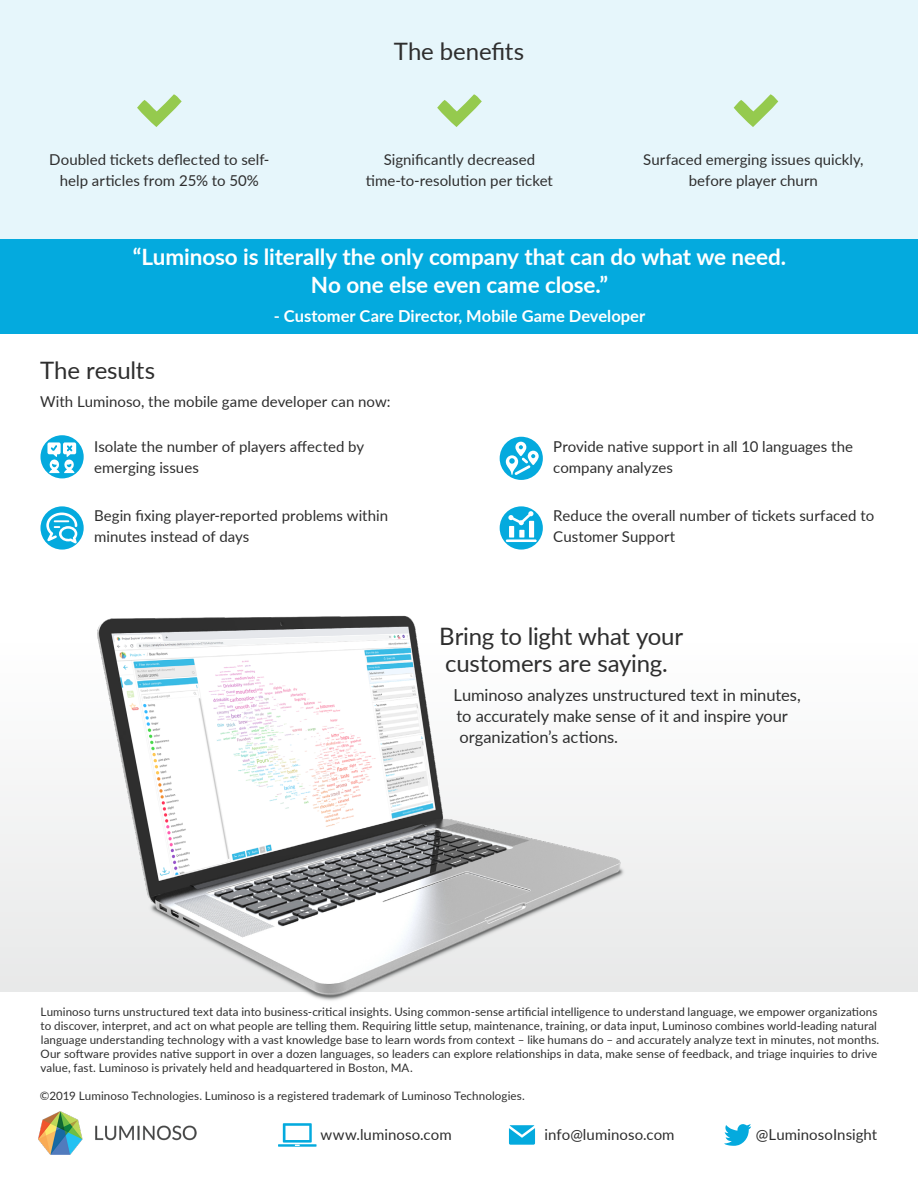
<style>
.page{position:relative;width:918px;height:1188px;background:#fff}
.page>*{position:absolute;margin:0;border:0;box-sizing:border-box;transform-origin:0 0}
.t1{font:24px/27px "Lato";letter-spacing:-.01em;color:#2e2e2e}
.t2{font:700 22.5px/28.5px "Lato";letter-spacing:-.005em;color:#fff;text-align:center}
.t3{font:16.5px/21px "Lato";letter-spacing:-.005em;color:#2e2e2e}
.t4{font:700 16.5px "Lato";color:#fff}
.t5{font:15px/21px "Lato";letter-spacing:.005em;color:#2e2e2e}
.t6{font:11.7px/14px "Lato";letter-spacing:.01em;color:#2e2e2e}
</style>
<div class="page">
<div style="left:0;top:0;width:918px;height:260px;background:#e6f6fb"></div>
<div style="left:0;top:618px;width:918px;height:374px;background:#f4f4f4"></div>
<div style="left:0;top:239px;width:918px;height:95px;background:#04aade"></div>
<img style="left:84px;top:615px;width:543px;height:386px">
<img style="left:38px;top:1112px;width:158px;height:43px">
<hr style="left:278px;top:1144px;width:39px;height:3px;background:#04aade">
<svg style="left:283px;top:1123px;width:29px;height:23px"></svg>
<svg style="left:509px;top:1125px;width:26px;height:20px"></svg>
<svg style="left:724px;top:1124px;width:27px;height:22px"></svg>
<svg style="left:137px;top:94px;width:45px;height:33px"></svg>
<svg style="left:437px;top:94px;width:45px;height:33px"></svg>
<svg style="left:734px;top:94px;width:44px;height:33px"></svg>
<div style="left:500px;top:437px;width:43px;height:43px;background:#04aade;border-radius:50%"></div>
<svg style="left:40px;top:506px;width:44px;height:44px"></svg>
<div style="left:500px;top:506px;width:43px;height:44px;background:#04aade;border-radius:50%"></div>
<svg style="left:40px;top:435px;width:44px;height:43px"></svg>
<svg style="left:506px;top:442px;width:33px;height:33px"></svg>
<svg style="left:47px;top:442px;width:29px;height:31px"></svg>
<svg style="left:46px;top:513px;width:31px;height:31px"></svg>
<div style="left:509px;top:526px;width:5px;height:12px;background:#fff"></div>
<div style="left:519px;top:530px;width:5px;height:8px;background:#fff"></div>
<div style="left:529px;top:521px;width:5px;height:17px;background:#fff"></div>
<hr style="left:506px;top:539px;width:31px;height:3px;background:#fff">
<svg style="left:508px;top:511px;width:25px;height:14px"></svg>
<h1 class="t1" style="left:394px;top:37px;width:132px">The benefits</h1>
<p class="t5" style="left:49px;top:148px;width:222px;text-align:center">Doubled tickets deflected to self&shy;help articles from 25% to 50%</p>
<p class="t5" style="left:366px;top:148px;width:189px;text-align:center">Significantly decreased time-to-resolution per ticket</p>
<p class="t5" style="left:643px;top:148px;width:222px;text-align:center">Surfaced emerging issues quickly, before player churn</p>
<h2 class="t2" style="left:133px;top:241px;width:655px">“Luminoso is literally the only company that can do what we need.<br>No one else even came close.”</h2>
<h3 class="t4" style="left:274px;top:304px;width:373px">- Customer Care Director, Mobile Game Developer</h3>
<h1 class="t1" style="left:40px;top:356px;width:117px">The results</h1>
<p class="t5" style="left:40px;top:390px;width:352px">With Luminoso, the mobile game developer can now:</p>
<p class="t5" style="left:94px;top:435px;width:272px">Isolate the number of players affected by emerging issues</p>
<p class="t5" style="left:94px;top:504px;width:295px">Begin fixing player-reported problems within minutes instead of days</p>
<p class="t5" style="left:553px;top:435px;width:301px">Provide native support in all 10 languages the company analyzes</p>
<p class="t5" style="left:553px;top:504px;width:322px">Reduce the overall number of tickets surfaced to<br>Customer Support</p>
<h1 class="t1" style="left:439px;top:621px;width:245px">Bring to light what your customers are saying.</h1>
<h3 class="t3" style="left:454px;top:684px;width:349px">Luminoso analyzes unstructured text in minutes, to accurately make sense of it and inspire your organization’s actions.</h3>
<p class="t6" style="left:40px;top:1004px;width:840px">Luminoso turns unstructured text data into business-critical insights. Using common-sense artificial intelligence to understand language, we empower organizations to discover, interpret, and act on what people are telling them. Requiring little setup, maintenance, training, or data input, Luminoso combines world-leading natural language understanding technology with a vast knowledge base to learn words from context – like humans do – and accurately analyze text in minutes, not months.<br>Our software provides native support in over a dozen languages, so leaders can explore relationships in data, make sense of feedback, and triage inquiries to drive value, fast. Luminoso is privately held and headquartered in Boston, MA.</p>
<p class="t6" style="left:40px;top:1088px;width:486px">©2019 Luminoso Technologies. Luminoso is a registered trademark of Luminoso Technologies.</p>
<p class="t5" style="left:321px;top:1124px;width:133px">www.luminoso.com</p>
<p class="t5" style="left:545px;top:1124px;width:132px">info@luminoso.com</p>
<p class="t5" style="left:756px;top:1124px;width:123px">@LuminosoInsight</p>
</div>
